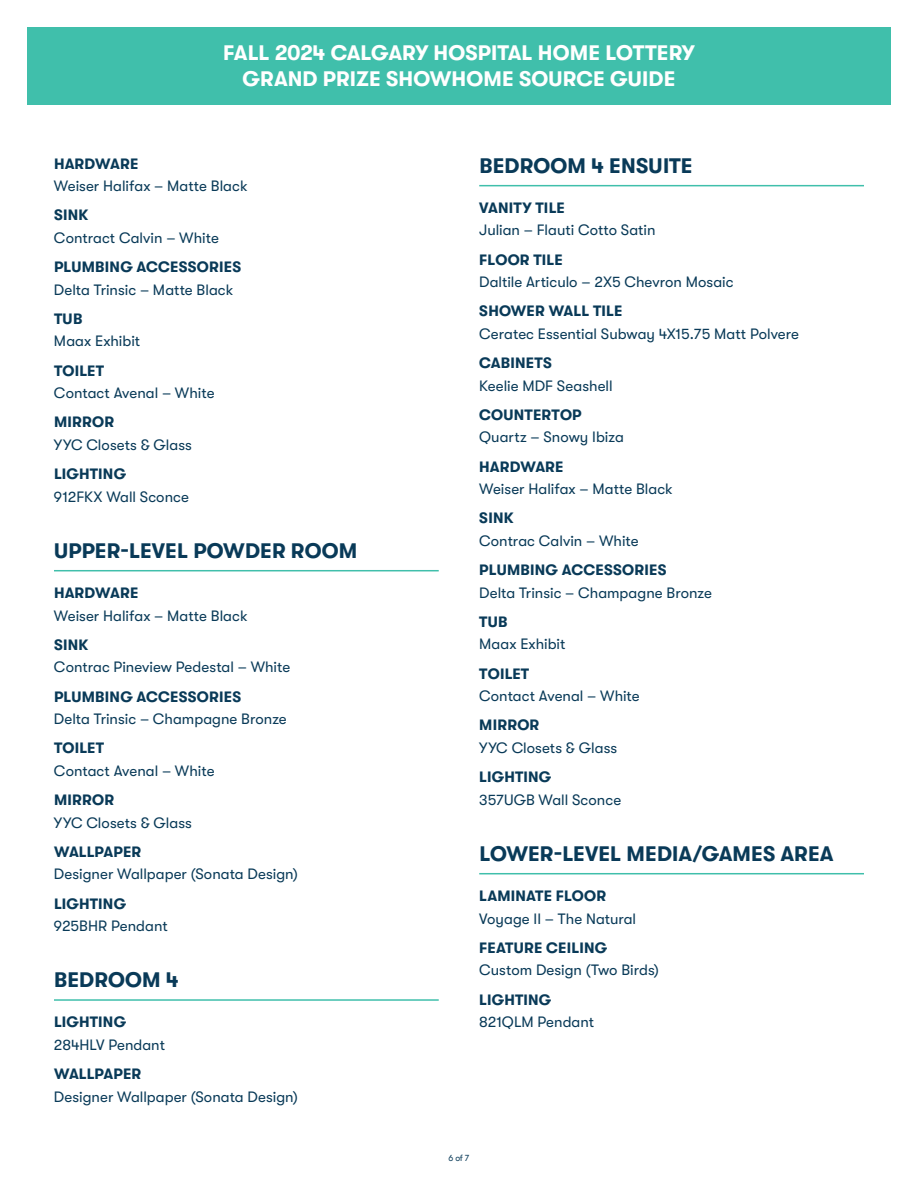
<style>
.page{position:relative;width:918px;height:1188px;background:#fff}
.page>*{position:absolute;margin:0;border:0;box-sizing:border-box;transform-origin:0 0}
.t1{font:700 21px "GT Walsheim Pro";letter-spacing:.01em;color:#093a58}
.t2{font:700 21px/25.5px "GT Walsheim Pro";letter-spacing:.005em;color:#fff;text-align:center}
.t3{font:15px "GT Walsheim Pro";color:#093a58}
.t4{font:700 15px "GT Walsheim Pro";letter-spacing:.015em;color:#093a58}
.t5{font:9px "GT Walsheim Pro";color:#093a58;scale:.96 1}
</style>
<div class="page">
<div style="left:27px;top:27px;width:864px;height:77px;background:#40bfab"></div>
<hr style="left:54px;top:570px;width:385px;height:1px;background:#40bfab">
<hr style="left:54px;top:999px;width:385px;height:2px;background:#40bfab">
<hr style="left:479px;top:185px;width:385px;height:1px;background:#40bfab">
<hr style="left:479px;top:873px;width:385px;height:1px;background:#40bfab">
<h1 class="t2" style="left:223px;top:40px;width:473px">FALL 2024 CALGARY HOSPITAL HOME LOTTERY<br>GRAND PRIZE SHOWHOME SOURCE GUIDE</h1>
<p class="t4" style="left:54px;top:155px;width:86px">HARDWARE</p>
<p class="t3" style="left:54px;top:178px;width:195px">Weiser Halifax – Matte Black</p>
<p class="t4" style="left:54px;top:207px;width:36px">SINK</p>
<p class="t3" style="left:54px;top:229px;width:166px">Contract Calvin – White</p>
<p class="t4" style="left:54px;top:259px;width:189px">PLUMBING ACCESSORIES</p>
<p class="t3" style="left:54px;top:281px;width:181px">Delta Trinsic – Matte Black</p>
<p class="t4" style="left:54px;top:310px;width:30px">TUB</p>
<p class="t3" style="left:54px;top:333px;width:88px">Maax Exhibit</p>
<p class="t4" style="left:54px;top:362px;width:52px">TOILET</p>
<p class="t3" style="left:54px;top:385px;width:162px">Contact Avenal – White</p>
<p class="t4" style="left:54px;top:414px;width:62px">MIRROR</p>
<p class="t3" style="left:54px;top:436px;width:140px">YYC Closets &amp; Glass</p>
<p class="t4" style="left:54px;top:466px;width:74px">LIGHTING</p>
<p class="t3" style="left:54px;top:488px;width:136px">912FKX Wall Sconce</p>
<h1 class="t1" style="left:54px;top:539px;width:305px">UPPER-LEVEL POWDER ROOM</h1>
<p class="t4" style="left:54px;top:584px;width:86px">HARDWARE</p>
<p class="t3" style="left:54px;top:607px;width:195px">Weiser Halifax – Matte Black</p>
<p class="t4" style="left:54px;top:636px;width:36px">SINK</p>
<p class="t3" style="left:54px;top:659px;width:238px">Contrac Pineview Pedestal – White</p>
<p class="t4" style="left:54px;top:688px;width:189px">PLUMBING ACCESSORIES</p>
<p class="t3" style="left:54px;top:711px;width:234px">Delta Trinsic – Champagne Bronze</p>
<p class="t4" style="left:54px;top:740px;width:52px">TOILET</p>
<p class="t3" style="left:54px;top:762px;width:162px">Contact Avenal – White</p>
<p class="t4" style="left:54px;top:791px;width:62px">MIRROR</p>
<p class="t3" style="left:54px;top:814px;width:140px">YYC Closets &amp; Glass</p>
<p class="t4" style="left:54px;top:843px;width:89px">WALLPAPER</p>
<p class="t3" style="left:54px;top:866px;width:245px">Designer Wallpaper (Sonata Design)</p>
<p class="t4" style="left:54px;top:895px;width:74px">LIGHTING</p>
<p class="t3" style="left:54px;top:918px;width:115px">925BHR Pendant</p>
<h1 class="t1" style="left:54px;top:968px;width:126px">BEDROOM 4</h1>
<p class="t4" style="left:54px;top:1014px;width:74px">LIGHTING</p>
<p class="t3" style="left:54px;top:1036px;width:113px">284HLV Pendant</p>
<p class="t4" style="left:54px;top:1065px;width:89px">WALLPAPER</p>
<p class="t3" style="left:54px;top:1088px;width:245px">Designer Wallpaper (Sonata Design)</p>
<h1 class="t1" style="left:479px;top:154px;width:215px">BEDROOM 4 ENSUITE</h1>
<p class="t4" style="left:479px;top:199px;width:87px">VANITY TILE</p>
<p class="t3" style="left:479px;top:222px;width:178px">Julian – Flauti Cotto Satin</p>
<p class="t4" style="left:479px;top:251px;width:85px">FLOOR TILE</p>
<p class="t3" style="left:479px;top:274px;width:256px">Daltile Articulo – 2X5 Chevron Mosaic</p>
<p class="t4" style="left:479px;top:303px;width:145px">SHOWER WALL TILE</p>
<p class="t3" style="left:479px;top:325px;width:321px">Ceratec Essential Subway 4X15.75 Matt Polvere</p>
<p class="t4" style="left:479px;top:355px;width:74px">CABINETS</p>
<p class="t3" style="left:479px;top:377px;width:135px">Keelie MDF Seashell</p>
<p class="t4" style="left:479px;top:406px;width:104px">COUNTERTOP</p>
<p class="t3" style="left:479px;top:429px;width:146px">Quartz – Snowy Ibiza</p>
<p class="t4" style="left:479px;top:458px;width:86px">HARDWARE</p>
<p class="t3" style="left:479px;top:481px;width:195px">Weiser Halifax – Matte Black</p>
<p class="t4" style="left:479px;top:510px;width:36px">SINK</p>
<p class="t3" style="left:479px;top:532px;width:161px">Contrac Calvin – White</p>
<p class="t4" style="left:479px;top:562px;width:189px">PLUMBING ACCESSORIES</p>
<p class="t3" style="left:479px;top:584px;width:234px">Delta Trinsic – Champagne Bronze</p>
<p class="t4" style="left:479px;top:613px;width:30px">TUB</p>
<p class="t3" style="left:479px;top:636px;width:88px">Maax Exhibit</p>
<p class="t4" style="left:479px;top:665px;width:52px">TOILET</p>
<p class="t3" style="left:479px;top:688px;width:162px">Contact Avenal – White</p>
<p class="t4" style="left:479px;top:717px;width:62px">MIRROR</p>
<p class="t3" style="left:479px;top:739px;width:140px">YYC Closets &amp; Glass</p>
<p class="t4" style="left:479px;top:769px;width:74px">LIGHTING</p>
<p class="t3" style="left:479px;top:791px;width:143px">357UGB Wall Sconce</p>
<h1 class="t1" style="left:479px;top:842px;width:356px">LOWER-LEVEL MEDIA/GAMES AREA</h1>
<p class="t4" style="left:479px;top:887px;width:128px">LAMINATE FLOOR</p>
<p class="t3" style="left:479px;top:910px;width:158px">Voyage II – The Natural</p>
<p class="t4" style="left:479px;top:939px;width:129px">FEATURE CEILING</p>
<p class="t3" style="left:479px;top:962px;width:181px">Custom Design (Two Birds)</p>
<p class="t4" style="left:479px;top:991px;width:74px">LIGHTING</p>
<p class="t3" style="left:479px;top:1014px;width:116px">821QLM Pendant</p>
<p class="t5" style="left:449px;top:1153px;width:23px">6 of 7</p>
</div>
